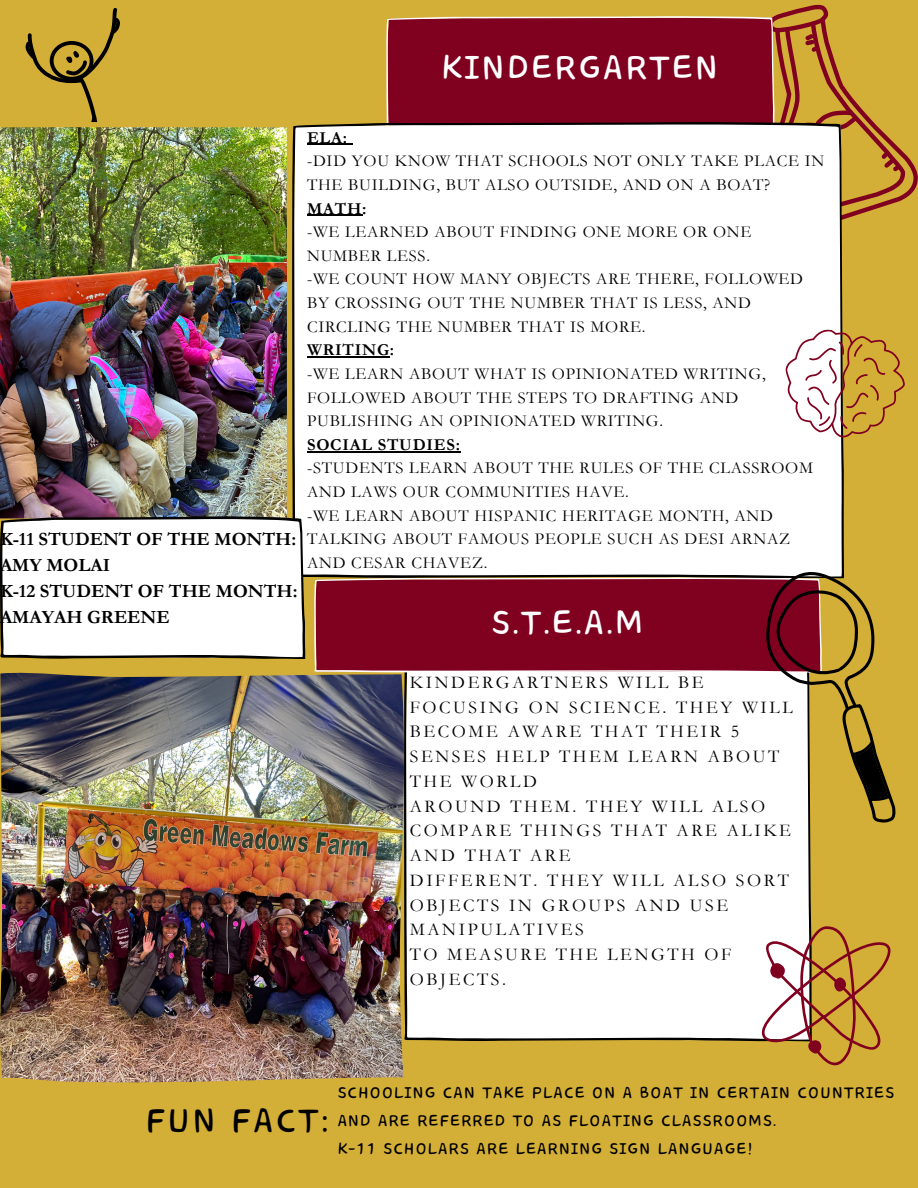
<style>
.page{position:relative;width:918px;height:1188px;background:#d4af37}
.page>*{position:absolute;margin:0;border:0;box-sizing:border-box;transform-origin:0 0}
.t1{font:43.05px "Core Bandi Face";color:#fff}
.t2{font:43.05px "Core Bandi Face";color:#000}
.t3{font:20.4px/28.2px "Core Bandi Face";color:#000}
.t4{font:700 18.75px "Garamond";color:#000}
.t5{font:18px/24.8px "Garamond";letter-spacing:.145em;color:#000}
.t6{font:16.65px/23.7px "Garamond";letter-spacing:.045em;color:#000}
.t7{font:700 16.65px "Garamond";letter-spacing:.045em;color:#000}
</style>
<div class="page">
<svg style="left:774px;top:5px;width:144px;height:214px"></svg>
<div style="left:386px;top:16px;width:388px;height:106px;background:#800020"></div>
<svg style="left:26px;top:8px;width:94px;height:114px"></svg>
<div style="left:404px;top:673px;width:408px;height:368px;background:#fff"></div>
<img style="left:0;top:673px;width:404px;height:410px">
<div style="left:314px;top:578px;width:428px;height:95px;background:#800020"></div>
<div style="left:292px;top:122px;width:552px;height:456px;background:#fff"></div>
<hr style="left:307px;top:144px;width:41px;height:1px;background:#000">
<hr style="left:307px;top:215px;width:55px;height:1px;background:#000">
<hr style="left:307px;top:356px;width:83px;height:2px;background:#000">
<hr style="left:307px;top:451px;width:154px;height:1px;background:#000">
<svg style="left:761px;top:926px;width:130px;height:139px"></svg>
<img style="left:0;top:127px;width:287px;height:389px">
<svg style="left:775px;top:323px;width:130px;height:124px"></svg>
<svg style="left:742px;top:555px;width:154px;height:274px"></svg>
<svg style="left:0;top:516px;width:305px;height:143px"></svg>
<p class="t1" style="left:441px;top:45px;width:280px">KINDERGARTEN</p>
<p class="t4" style="left:0;top:529px;width:298px">K-11 STUDENT OF THE MONTH:</p>
<p class="t4" style="left:0;top:555px;width:112px">AMY MOLAI</p>
<p class="t4" style="left:0;top:581px;width:299px">K-12 STUDENT OF THE MONTH:</p>
<p class="t4" style="left:0;top:607px;width:171px">AMAYAH GREENE</p>
<p class="t7" style="left:307px;top:128px;width:42px">ELA:</p>
<p class="t6" style="left:307px;top:149px;width:519px">-DID YOU KNOW THAT SCHOOLS NOT ONLY TAKE PLACE IN<br>THE BUILDING, BUT ALSO OUTSIDE, AND ON A BOAT?</p>
<p class="t7" style="left:307px;top:199px;width:61px">MATH:</p>
<p class="t6" style="left:307px;top:220px;width:446px">-WE LEARNED ABOUT FINDING ONE MORE OR ONE<br>NUMBER LESS.</p>
<p class="t6" style="left:307px;top:268px;width:498px">-WE COUNT HOW MANY OBJECTS ARE THERE, FOLLOWED<br>BY CROSSING OUT THE NUMBER THAT IS LESS, AND<br>CIRCLING THE NUMBER THAT IS MORE.</p>
<p class="t7" style="left:307px;top:341px;width:89px">WRITING:</p>
<p class="t6" style="left:307px;top:362px;width:460px">-WE LEARN ABOUT WHAT IS OPINIONATED WRITING,<br>FOLLOWED ABOUT THE STEPS TO DRAFTING AND<br>PUBLISHING AN OPINIONATED WRITING.</p>
<p class="t7" style="left:307px;top:435px;width:155px">SOCIAL STUDIES:</p>
<p class="t6" style="left:307px;top:457px;width:507px">-STUDENTS LEARN ABOUT THE RULES OF THE CLASSROOM<br>AND LAWS OUR COMMUNITIES HAVE.</p>
<p class="t6" style="left:307px;top:504px;width:485px">-WE LEARN ABOUT HISPANIC HERITAGE MONTH, AND<br>TALKING ABOUT FAMOUS PEOPLE SUCH AS DESI ARNAZ<br>AND CESAR CHAVEZ.</p>
<p class="t1" style="left:491px;top:600px;width:156px">S.T.E.A.M</p>
<p class="t5" style="left:410px;top:670px;width:384px">KINDERGARTNERS WILL BE<br>FOCUSING ON SCIENCE. THEY WILL</p>
<p class="t5" style="left:410px;top:720px;width:371px">BECOME AWARE THAT THEIR 5<br>SENSES HELP THEM LEARN ABOUT<br>THE WORLD</p>
<p class="t5" style="left:410px;top:794px;width:383px">AROUND THEM. THEY WILL ALSO<br>COMPARE THINGS THAT ARE ALIKE<br>AND THAT ARE</p>
<p class="t5" style="left:410px;top:868px;width:380px">DIFFERENT. THEY WILL ALSO SORT<br>OBJECTS IN GROUPS AND USE<br>MANIPULATIVES</p>
<p class="t5" style="left:410px;top:942px;width:323px">TO MEASURE THE LENGTH OF<br>OBJECTS.</p>
<p class="t2" style="left:145px;top:1098px;width:187px">FUN FACT:</p>
<p class="t3" style="left:337px;top:1079px;width:559px">SCHOOLING CAN TAKE PLACE ON A BOAT IN CERTAIN COUNTRIES<br>AND ARE REFERRED TO AS FLOATING CLASSROOMS.</p>
<p class="t3" style="left:337px;top:1135px;width:417px">K-11 SCHOLARS ARE LEARNING SIGN LANGUAGE!</p>
</div>
